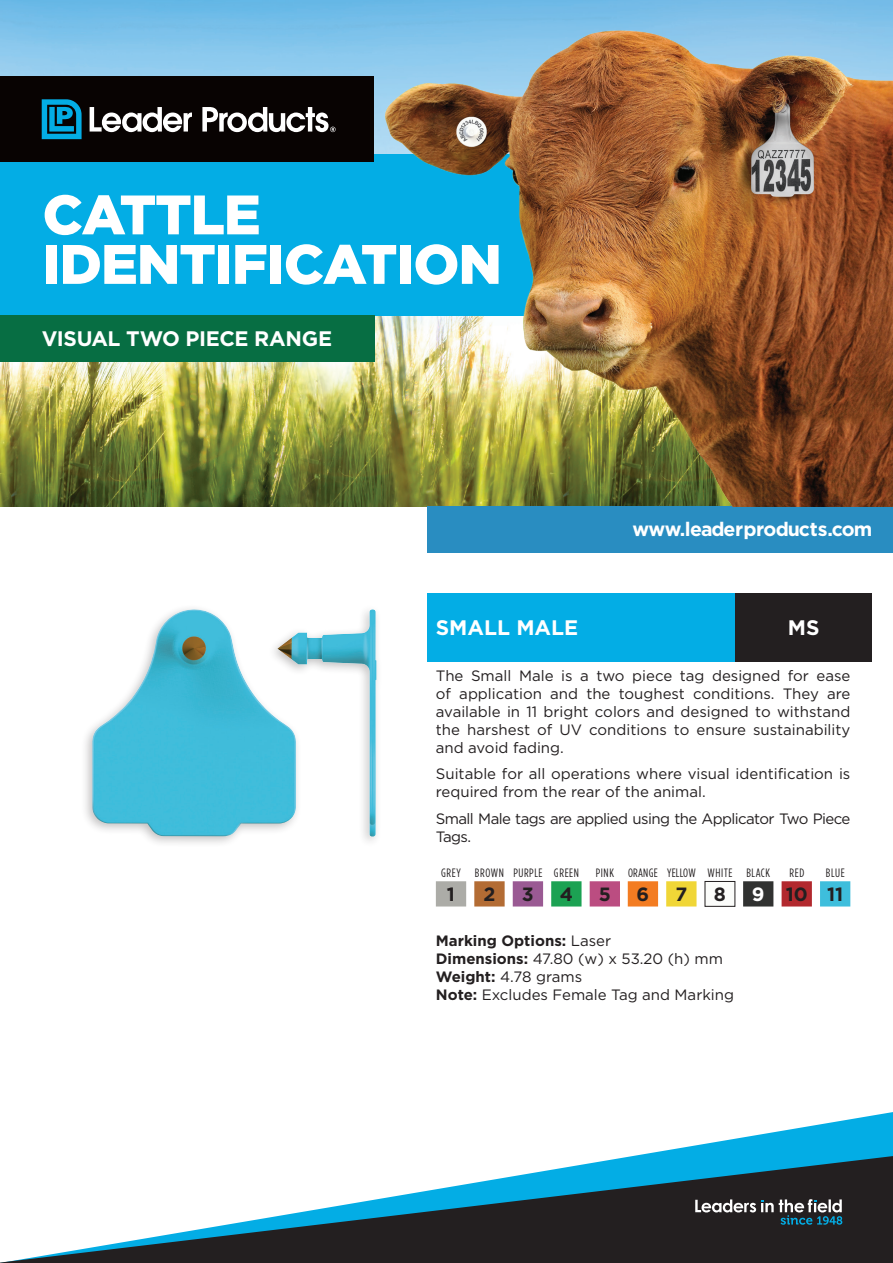
<style>
.page{position:relative;width:893px;height:1263px;background:#fff}
.page>*{position:absolute;margin:0;border:0;box-sizing:border-box;transform-origin:0 0}
.t1{font:900 55.5px "Gotham";letter-spacing:-.02em;color:#fff}
.LEVEL_1_-_Hero_headi{font:700 21px "Gotham";letter-spacing:-.015em;color:#fff}
.t2{font:700 19.5px "Gotham";letter-spacing:-.04em;color:#fff}
.t3{font:700 19.2px "Gotham";color:#231f20}
.t4{font:700 19.2px "Gotham";color:#fff}
.t5{font:15px/18px "Gotham";color:#231f20;text-align:justify}
.t6{font:15px/18px "Gotham";letter-spacing:-.04em;color:#231f20}
.t7{font:700 15px "Gotham";color:#231f20}
.t8{font:12.15px "Gotham Condensed";letter-spacing:.05em;color:#231f20}
.s1{font-weight:400}
.s2{font-weight:700}
</style>
<div class="page">
<svg style="left:645px;top:1112px;width:248px;height:42px"></svg>
<svg style="left:0;top:1154px;width:893px;height:109px"></svg>
<svg style="left:695px;top:1199px;width:147px;height:26px;background:#4d5458"></svg>
<div style="left:427px;top:593px;width:309px;height:68px;background:#03ade5"></div>
<div style="left:736px;top:593px;width:136px;height:68px;background:#231f20"></div>
<div style="left:80px;top:603px;width:302px;height:246px;background:#231f20;opacity:.28"></div>
<img style="left:92px;top:609px;width:285px;height:227px">
<img style="left:436px;top:881px;width:414px;height:25px">
<img style="left:0;top:0;width:893px;height:506px">
<div style="left:0;top:154px;width:687px;height:161px;background:#03ade5"></div>
<div style="left:0;top:77px;width:374px;height:85px;background:#080302"></div>
<svg style="left:42px;top:99px;width:40px;height:40px"></svg>
<svg style="left:90px;top:107px;width:102px;height:25px"></svg>
<svg style="left:202px;top:107px;width:134px;height:25px"></svg>
<div style="left:427px;top:506px;width:466px;height:47px;background:#298dc1"></div>
<div style="left:0;top:315px;width:374px;height:47px;background:#076e43"></div>
<img style="left:379px;top:10px;width:514px;height:496px">
<p class="t1" style="left:43px;top:183px;width:220px">CATTLE</p>
<p class="t1" style="left:43px;top:232px;width:461px">IDENTIFICATION</p>
<p class="LEVEL_1_-_Hero_headi" style="left:42px;top:327px;width:292px">VISUAL TWO PIECE RANGE</p>
<h3 class="t2" style="left:632px;top:518px;width:242px">www.leaderproducts.com</h3>
<p class="LEVEL_1_-_Hero_headi" style="left:436px;top:615px;width:144px">SMALL MALE</p>
<p class="LEVEL_1_-_Hero_headi" style="left:788px;top:615px;width:33px">MS</p>
<p class="t5" style="left:436px;top:666px;width:416px">The Small Male is a two piece tag designed for ease of application and the toughest conditions. They are available in 11 bright colors and designed to withstand the harshest of UV conditions to ensure sustainability and avoid fading.</p>
<p class="t5" style="left:436px;top:765px;width:416px">Suitable for all operations where visual identification is required from the rear of the animal.</p>
<p class="t6" style="left:436px;top:809px;width:416px">Small Male tags are applied using the Applicator Two Piece<br>Tags.</p>
<p class="t8" style="left:441px;top:866px;width:21px">GREY</p>
<p class="t8" style="left:475px;top:866px;width:31px">BROWN</p>
<p class="t8" style="left:513px;top:866px;width:31px">PURPLE</p>
<p class="t8" style="left:554px;top:866px;width:26px">GREEN</p>
<p class="t8" style="left:596px;top:866px;width:20px">PINK</p>
<p class="t8" style="left:628px;top:866px;width:31px">ORANGE</p>
<p class="t8" style="left:667px;top:866px;width:30px">YELLOW</p>
<p class="t8" style="left:708px;top:866px;width:26px">WHITE</p>
<p class="t8" style="left:746px;top:866px;width:25px">BLACK</p>
<p class="t8" style="left:789px;top:866px;width:16px">RED</p>
<p class="t8" style="left:826px;top:866px;width:20px">BLUE</p>
<p class="t3" style="left:447px;top:883px;width:10px">1</p>
<p class="t3" style="left:483px;top:883px;width:13px">2</p>
<p class="t3" style="left:522px;top:883px;width:13px">3</p>
<p class="t3" style="left:560px;top:883px;width:15px">4</p>
<p class="t3" style="left:599px;top:883px;width:14px">5</p>
<p class="t3" style="left:636px;top:883px;width:14px">6</p>
<p class="t3" style="left:675px;top:883px;width:13px">7</p>
<p class="t3" style="left:714px;top:883px;width:14px">8</p>
<p class="t4" style="left:752px;top:883px;width:14px">9</p>
<p class="t3" style="left:786px;top:883px;width:24px">10</p>
<p class="t3" style="left:827px;top:883px;width:18px">11</p>
<p class="t7" style="left:436px;top:932px;width:177px">Marking Options: <span class="s1">Laser</span></p>
<p class="t5" style="left:436px;top:949px;width:289px"><span class="s2">Dimensions:</span> 47.80 (w) x 53.20 (h) mm</p>
<p class="t5" style="left:436px;top:967px;width:148px"><span class="s2">Weight:</span> 4.78 grams</p>
<p class="t5" style="left:436px;top:985px;width:300px"><span class="s2">Note:</span> Excludes Female Tag and Marking</p>
</div>
